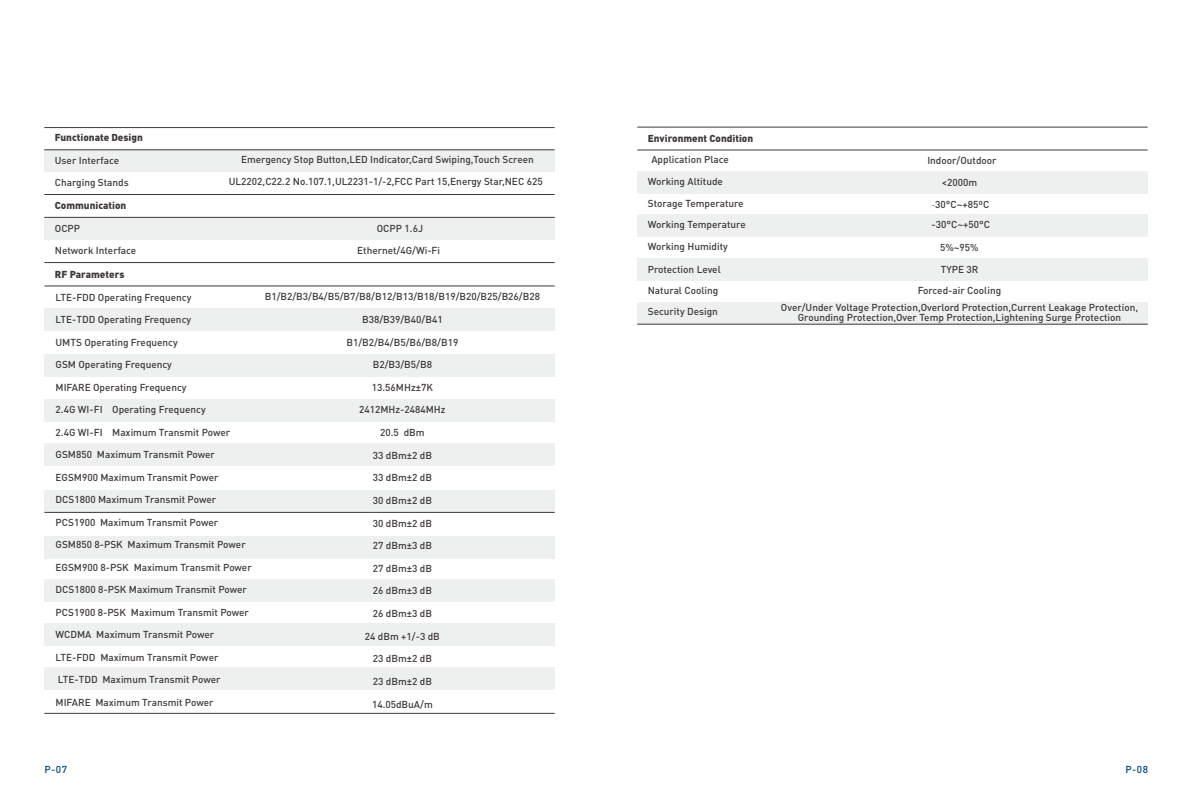
<style>
.page{position:relative;width:1191px;height:808px;background:#fff}
.page>*{position:absolute;margin:0;border:0;box-sizing:border-box;transform-origin:0 0}
.t1{font:500 10px/21.1px "DIN Pro";color:#3e3a39}
.t2{font:900 10px "DIN";color:#3e3a39}
.t3{font:500 10px "DIN Pro";color:#004283}
.s1{font-family:"ST Songti SC Regular";font-weight:400}
</style>
<div class="page">
<div style="left:44px;top:149px;width:510px;height:23px;background:#eeefef"></div>
<div style="left:44px;top:217px;width:510px;height:23px;background:#eeefef"></div>
<div style="left:44px;top:536px;width:510px;height:23px;background:#eeefef"></div>
<div style="left:44px;top:579px;width:510px;height:22px;background:#eeefef"></div>
<div style="left:44px;top:623px;width:510px;height:23px;background:#eeefef"></div>
<div style="left:44px;top:667px;width:510px;height:23px;background:#eeefef"></div>
<hr style="left:44px;top:127px;width:510px;height:1px;background:#3f3b3a">
<hr style="left:44px;top:149px;width:510px;height:1px;background:#3f3b3a">
<hr style="left:44px;top:194px;width:510px;height:1px;background:#3f3b3a">
<hr style="left:44px;top:262px;width:511px;height:1px;background:#3f3b3a">
<hr style="left:44px;top:713px;width:511px;height:1px;background:#3f3b3a">
<hr style="left:44px;top:217px;width:511px;height:1px;background:#3f3b3a">
<div style="left:44px;top:490px;width:510px;height:22px;background:#eeefef"></div>
<div style="left:44px;top:309px;width:510px;height:22px;background:#eeefef"></div>
<div style="left:44px;top:354px;width:510px;height:23px;background:#eeefef"></div>
<div style="left:44px;top:399px;width:510px;height:23px;background:#eeefef"></div>
<div style="left:44px;top:444px;width:510px;height:22px;background:#eeefef"></div>
<hr style="left:44px;top:285px;width:511px;height:1px;background:#3f3b3a">
<hr style="left:44px;top:512px;width:511px;height:1px;background:#3f3b3a">
<div style="left:637px;top:171px;width:510px;height:23px;background:#eeefef"></div>
<div style="left:637px;top:214px;width:510px;height:23px;background:#eeefef"></div>
<div style="left:637px;top:258px;width:510px;height:23px;background:#eeefef"></div>
<div style="left:637px;top:302px;width:510px;height:23px;background:#eeefef"></div>
<hr style="left:637px;top:150px;width:510px;height:1px;background:#3f3b3a">
<hr style="left:637px;top:324px;width:510px;height:1px;background:#3f3b3a">
<hr style="left:637px;top:127px;width:510px;height:1px;background:#3f3b3a">
<p class="t2" style="left:55px;top:131px;width:90px">Functionate Design</p>
<p class="t1" style="left:55px;top:150px;width:75px">User Interface<br>Charging Stands</p>
<p class="t1" style="left:241px;top:149px;width:294px">Emergency Stop Button,LED Indicator,Card Swiping,Touch Screen</p>
<p class="t1" style="left:55px;top:217px;width:27px">OCPP</p>
<p class="t1" style="left:55px;top:240px;width:83px">Network Interface</p>
<p class="t1" style="left:229px;top:171px;width:315px">UL2202,C22.2 No.107.1,UL2231‑1/‑2,FCC Part 15,Energy Star,NEC 625</p>
<p class="t2" style="left:55px;top:199px;width:73px">Communication</p>
<p class="t1" style="left:377px;top:217px;width:48px">OCPP 1.6J</p>
<p class="t1" style="left:357px;top:240px;width:84px">Ethernet/4G/Wi‑Fi</p>
<p class="t2" style="left:55px;top:268px;width:71px">RF Parameters</p>
<p class="t1" style="left:56px;top:286px;width:137px">LTE‑FDD Operating Frequency</p>
<p class="t1" style="left:56px;top:309px;width:137px">LTE‑TDD Operating Frequency</p>
<p class="t1" style="left:56px;top:331px;width:124px">UMTS Operating Frequency</p>
<p class="t1" style="left:56px;top:354px;width:118px">GSM Operating Frequency</p>
<p class="t1" style="left:56px;top:376px;width:132px">MIFARE Operating Frequency</p>
<p class="t1" style="left:56px;top:399px;width:152px">2.4G WI‑FI Operating Frequency</p>
<p class="t1" style="left:56px;top:421px;width:176px">2.4G WI‑FI Maximum Transmit Power</p>
<p class="t1" style="left:56px;top:444px;width:161px">GSM850 Maximum Transmit Power</p>
<p class="t1" style="left:56px;top:466px;width:164px">EGSM900 Maximum Transmit Power</p>
<p class="t1" style="left:56px;top:489px;width:162px">DCS1800 Maximum Transmit Power</p>
<p class="t1" style="left:56px;top:511px;width:164px">PCS1900 Maximum Transmit Power</p>
<p class="t1" style="left:56px;top:534px;width:192px">GSM850 8‑PSK Maximum Transmit Power</p>
<p class="t1" style="left:56px;top:556px;width:198px">EGSM900 8‑PSK Maximum Transmit Power</p>
<p class="t1" style="left:56px;top:579px;width:193px">DCS1800 8‑PSK Maximum Transmit Power</p>
<p class="t1" style="left:56px;top:601px;width:195px">PCS1900 8‑PSK Maximum Transmit Power</p>
<p class="t1" style="left:56px;top:624px;width:160px">WCDMA Maximum Transmit Power</p>
<p class="t1" style="left:56px;top:646px;width:164px">LTE‑FDD Maximum Transmit Power</p>
<p class="t1" style="left:58px;top:669px;width:164px">LTE‑TDD Maximum Transmit Power</p>
<p class="t1" style="left:56px;top:691px;width:159px">MIFARE Maximum Transmit Power</p>
<p class="t1" style="left:265px;top:286px;width:277px">B1/B2/B3/B4/B5/B7/B8/B12/B13/B18/B19/B20/B25/B26/B28</p>
<p class="t1" style="left:362px;top:308px;width:82px">B38/B39/B40/B41</p>
<p class="t1" style="left:346px;top:331px;width:113px">B1/B2/B4/B5/B6/B8/B19</p>
<p class="t1" style="left:373px;top:354px;width:61px">B2/B3/B5/B8</p>
<p class="t1" style="left:372px;top:376px;width:63px">13.56MHz±7K</p>
<p class="t1" style="left:359px;top:399px;width:88px">2412MHz‑2484MHz</p>
<p class="t1" style="left:380px;top:421px;width:46px">20.5 dBm</p>
<p class="t1" style="left:373px;top:444px;width:61px">33 dBm±2 dB</p>
<p class="t1" style="left:373px;top:467px;width:61px">33 dBm±2 dB</p>
<p class="t1" style="left:373px;top:489px;width:61px">30 dBm±2 dB</p>
<p class="t1" style="left:373px;top:512px;width:61px">30 dBm±2 dB</p>
<p class="t1" style="left:373px;top:535px;width:61px">27 dBm±3 dB</p>
<p class="t1" style="left:373px;top:557px;width:61px">27 dBm±3 dB</p>
<p class="t1" style="left:373px;top:580px;width:61px">26 dBm±3 dB</p>
<p class="t1" style="left:373px;top:602px;width:61px">26 dBm±3 dB</p>
<p class="t1" style="left:365px;top:625px;width:76px">24 dBm +1/‑3 dB</p>
<p class="t1" style="left:373px;top:648px;width:61px">23 dBm±2 dB</p>
<p class="t1" style="left:373px;top:670px;width:61px">23 dBm±2 dB</p>
<p class="t1" style="left:372px;top:693px;width:62px">14.05dBuA/m</p>
<p class="t2" style="left:648px;top:131px;width:107px">Environment Condition</p>
<p class="t1" style="left:651px;top:148px;width:79px">Application Place</p>
<p class="t1" style="left:648px;top:170px;width:77px">Working Altitude</p>
<p class="t1" style="left:648px;top:213px;width:99px">Working Temperature</p>
<p class="t1" style="left:648px;top:235px;width:82px">Working Humidity</p>
<p class="t1" style="left:648px;top:258px;width:75px">Protection Level<br>Natural Cooling<br>Security Design</p>
<p class="t1" style="left:927px;top:149px;width:71px">Indoor/Outdoor</p>
<p class="t1" style="left:941px;top:171px;width:37px">&lt;2000m</p>
<p class="t1" style="left:648px;top:192px;width:97px">Storage Temperature</p>
<p class="t1" style="left:932px;top:193px;width:59px"><span class="s1">-</span>30°C~+85ºC</p>
<p class="t1" style="left:931px;top:214px;width:60px">‑30°C~+50°C</p>
<p class="t1" style="left:940px;top:236px;width:40px">5%~95%</p>
<p class="t1" style="left:917px;top:258px;width:85px;line-height:20.8px;text-align:center">TYPE 3R<br>Forced‑air Cooling</p>
<p class="t1" style="left:781px;top:302px;width:359px;line-height:10.2px;text-align:center">Over/Under Voltage Protection,Overlord Protection,Current Leakage Protection,<br>Grounding Protection,Over Temp Protection,Lightening Surge Protection</p>
<p class="t3" style="left:44px;top:762px;width:24px">P‑07</p>
<p class="t3" style="left:1125px;top:762px;width:24px">P‑08</p>
</div>
